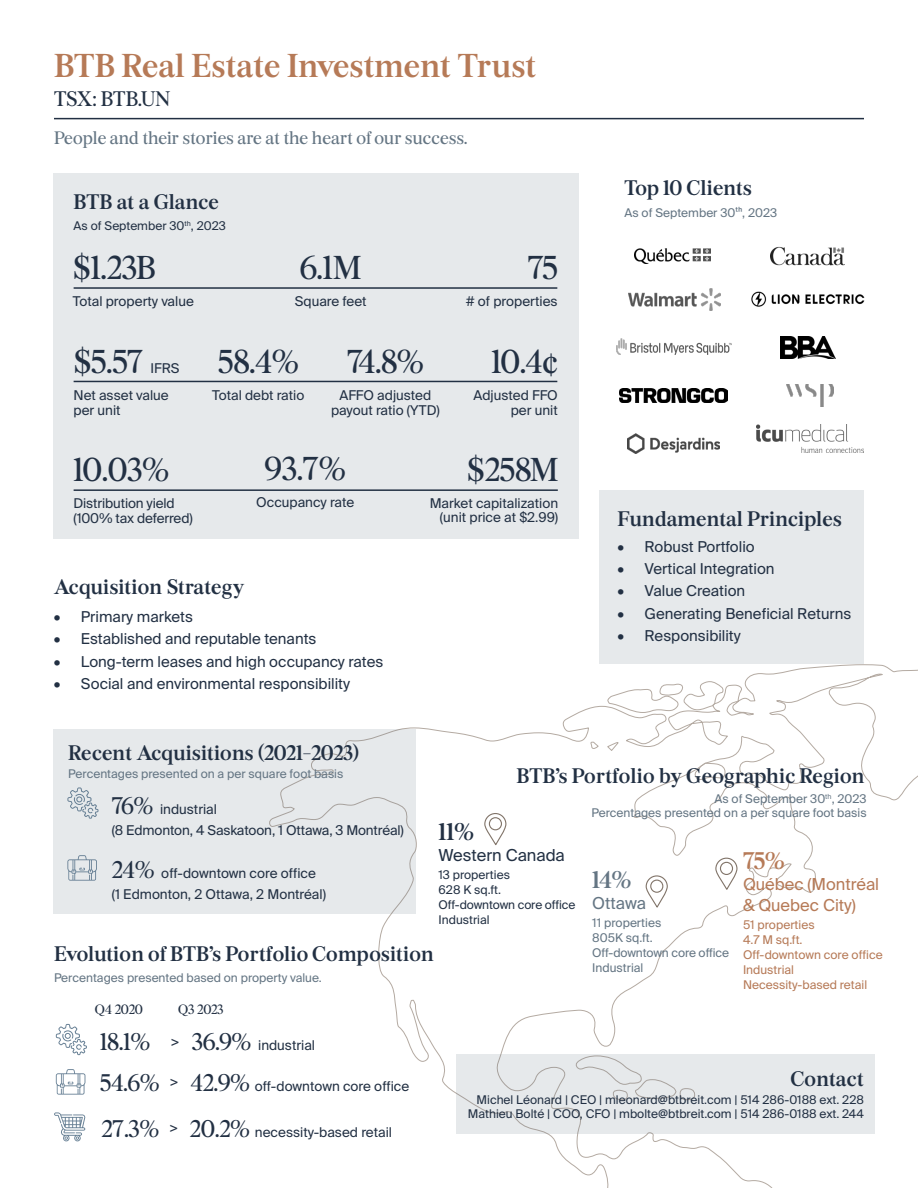
<style>
.page{position:relative;width:918px;height:1188px;background:#fff}
.page>*{position:absolute;margin:0;border:0;box-sizing:border-box;transform-origin:0 0}
.t1{font:33px "Burgess Pro";letter-spacing:-.015em;color:#223043}
.t2{font:600 33px "Burgess Pro";letter-spacing:-.005em;color:#b67a57}
.t3{font:600 24px "Burgess Pro";color:#223043}
.t4{font:600 24px "Burgess Pro";color:#647583}
.t5{font:600 24px "Burgess Pro";color:#b67a57}
.t6{font:600 21px "Burgess Pro";color:#223043}
.t7{font:21px "Burgess Pro";letter-spacing:-.005em;color:#223043}
.t8{font:18px "Burgess Pro";color:#647583}
.t9{font:16.5px/21px "Suisse Intl";color:#b67a57}
.t10{font:16.5px "Suisse Intl";color:#223043}
.t11{font:16.5px "Suisse Intl";color:#647583}
.t12{font:15px "Suisse Intl";color:#223043}
.t13{font:13.5px/15px "Suisse Intl";color:#223043}
.t14{font:13.5px "Burgess Pro";letter-spacing:-.005em;color:#223043}
.t15{font:12px/15px "Suisse Intl";color:#647583;text-align:right}
.t16{font:12px/15px "Suisse Intl";color:#223043}
.t17{font:12px/15px "Suisse Intl";color:#b67a57}
.s1{font-family:"Burgess Pro";font-size:24px}
</style>
<div class="page">
<svg style="left:269px;top:664px;width:649px;height:524px"></svg>
<svg style="left:693px;top:762px;width:33px;height:18px"></svg>
<svg style="left:607px;top:681px;width:117px;height:32px"></svg>
<div style="left:456px;top:1055px;width:418px;height:79px;background:#e6e9eb"></div>
<div style="left:53px;top:729px;width:363px;height:184px;background:#e6e9eb"></div>
<div style="left:53px;top:173px;width:526px;height:365px;background:#e6e9eb"></div>
<hr style="left:54px;top:118px;width:810px;height:1px;background:#223043">
<div style="left:599px;top:490px;width:265px;height:174px;background:#e6e9eb"></div>
<hr style="left:74px;top:287px;width:483px;height:2px;background:#223043">
<hr style="left:74px;top:489px;width:484px;height:2px;background:#223043">
<hr style="left:74px;top:381px;width:483px;height:1px;background:#223043">
<svg style="left:484px;top:813px;width:22px;height:32px"></svg>
<svg style="left:646px;top:875px;width:22px;height:33px"></svg>
<svg style="left:715px;top:858px;width:22px;height:32px"></svg>
<img style="left:617px;top:339px;width:115px;height:16px">
<img style="left:771px;top:247px;width:73px;height:19px">
<img style="left:635px;top:249px;width:76px;height:15px">
<img style="left:756px;top:424px;width:108px;height:29px">
<img style="left:786px;top:384px;width:48px;height:23px">
<img style="left:751px;top:291px;width:114px;height:16px">
<img style="left:629px;top:288px;width:91px;height:22px">
<svg style="left:56px;top:1024px;width:31px;height:31px"></svg>
<svg style="left:56px;top:1069px;width:29px;height:26px"></svg>
<svg style="left:54px;top:1112px;width:31px;height:29px"></svg>
<svg style="left:67px;top:787px;width:31px;height:32px"></svg>
<svg style="left:67px;top:855px;width:30px;height:26px"></svg>
<img style="left:628px;top:433px;width:91px;height:20px">
<img style="left:780px;top:337px;width:55px;height:22px">
<img style="left:620px;top:388px;width:107px;height:15px">
<h1 class="t2" style="left:54px;top:46px;width:484px">BTB Real Estate Investment Trust</h1>
<h3 class="t7" style="left:54px;top:86px;width:118px">TSX: BTB.UN</h3>
<h3 class="t8" style="left:54px;top:127px;width:415px">People and their stories are at the heart of our success.</h3>
<h3 class="t6" style="left:74px;top:189px;width:147px">BTB at a Glance</h3>
<p class="t16" style="left:74px;top:218px;width:154px">As of September 30<sup>th</sup>, 2023</p>
<h1 class="t1" style="left:73px;top:247px;width:84px">$1.23B</h1>
<p class="t13" style="left:73px;top:294px;width:122px">Total property value</p>
<h1 class="t1" style="left:300px;top:247px;width:63px">6.1M</h1>
<p class="t13" style="left:295px;top:294px;width:74px">Square feet</p>
<h1 class="t1" style="left:74px;top:341px;width:71px">$5.57</h1>
<p class="t13" style="left:73px;top:354px;width:108px;line-height:27px;text-indent:77px">IFRS<br>Net asset value</p>
<p class="t13" style="left:73px;top:402px;width:49px">per unit</p>
<h1 class="t1" style="left:218px;top:342px;width:82px">58.4%</h1>
<p class="t13" style="left:212px;top:388px;width:94px">Total debt ratio</p>
<h1 class="t1" style="left:347px;top:342px;width:78px">74.8%</h1>
<p class="t13" style="left:331px;top:388px;width:110px;text-align:center">AFFO adjusted payout ratio (YTD)</p>
<h1 class="t1" style="left:528px;top:247px;width:31px">75</h1>
<p class="t13" style="left:466px;top:294px;width:93px"># of properties</p>
<h1 class="t1" style="left:492px;top:342px;width:68px">10.4¢</h1>
<p class="t13" style="left:474px;top:388px;width:86px;text-align:right">Adjusted FFO per unit</p>
<h1 class="t1" style="left:74px;top:450px;width:97px">10.03%</h1>
<p class="t13" style="left:74px;top:496px;width:121px">Distribution yield (100% tax deferred)</p>
<h1 class="t1" style="left:265px;top:449px;width:82px">93.7%</h1>
<p class="t13" style="left:256px;top:495px;width:100px">Occupancy rate</p>
<h3 class="t6" style="left:54px;top:574px;width:192px">Acquisition Strategy</h3>
<p class="t12" style="left:54px;top:608px;width:140px">• Primary markets</p>
<p class="t12" style="left:54px;top:630px;width:264px">• Established and reputable tenants</p>
<p class="t12" style="left:54px;top:653px;width:331px">• Long-term leases and high occupancy rates</p>
<p class="t12" style="left:54px;top:675px;width:298px">• Social and environmental responsibility</p>
<h1 class="t1" style="left:467px;top:450px;width:93px">$258M</h1>
<p class="t13" style="left:430px;top:497px;width:130px;line-height:13.5px;text-align:right">Market capitalization (unit price at $2.99)</p>
<h3 class="t6" style="left:625px;top:175px;width:129px">Top 10 Clients</h3>
<p class="t15" style="left:625px;top:206px;width:154px">As of September 30th, 2023</p>
<h3 class="t6" style="left:618px;top:506px;width:226px">Fundamental Principles</h3>
<p class="t12" style="left:618px;top:538px;width:139px">• Robust Portfolio</p>
<p class="t12" style="left:618px;top:560px;width:159px">• Vertical Integration</p>
<p class="t12" style="left:618px;top:582px;width:129px">• Value Creation</p>
<p class="t12" style="left:618px;top:605px;width:235px">• Generating Beneficial Returns</p>
<p class="t12" style="left:618px;top:627px;width:125px">• Responsibility</p>
<h3 class="t6" style="left:68px;top:740px;width:292px">Recent Acquisitions (2021-2023)</h3>
<p class="t13" style="left:112px;top:798px;width:294px;line-height:21px"><span class="s1">76%</span> industrial<br>(8 Edmonton, 4 Saskatoon, 1 Ottawa, 3 Montréal)</p>
<p class="t13" style="left:112px;top:862px;width:216px;line-height:21px"><span class="s1">24%</span> off-downtown core office (1 Edmonton, 2 Ottawa, 2 Montréal)</p>
<h3 class="t6" style="left:517px;top:762px;width:350px">BTB’s Portfolio by Geographic Region</h3>
<p class="t15" style="left:591px;top:792px;width:277px;line-height:14.4px">As of September 30<sup>th</sup>, 2023<br>Percentages presented on a per square foot basis</p>
<p class="t15" style="left:68px;top:766px;width:277px">Percentages presented on a per square foot basis</p>
<h2 class="t3" style="left:439px;top:817px;width:37px">11%</h2>
<p class="t10" style="left:439px;top:846px;width:128px">Western Canada</p>
<p class="t16" style="left:439px;top:867px;width:138px">13 properties<br>628 K sq.ft.<br>Off-downtown core office<br>Industrial</p>
<h2 class="t4" style="left:592px;top:864px;width:40px">14%</h2>
<h2 class="t5" style="left:743px;top:846px;width:43px">75%</h2>
<p class="t9" style="left:743px;top:874px;width:138px">Québec (Montréal &amp; Quebec City)</p>
<p class="t17" style="left:743px;top:918px;width:141px">51 properties<br>4.7 M sq.ft.<br>Off-downtown core office<br>Industrial<br>Necessity-based retail</p>
<p class="t11" style="left:592px;top:893px;width:55px">Ottawa</p>
<p class="t15" style="left:592px;top:915px;width:138px;text-align:left">11 properties<br>805K sq.ft.<br>Off-downtown core office<br>Industrial</p>
<h3 class="t6" style="left:54px;top:941px;width:381px">Evolution of BTB’s Portfolio Composition</h3>
<p class="t15" style="left:54px;top:970px;width:269px">Percentages presented based on property value.</p>
<p class="t14" style="left:95px;top:1001px;width:49px">Q4 2020</p>
<p class="t14" style="left:178px;top:1001px;width:47px">Q3 2023</p>
<p class="t13" style="left:100px;top:1038px;width:216px"><span class="s1">18.1%</span> &gt; <span class="s1">36.9%</span> industrial</p>
<p class="t13" style="left:100px;top:1079px;width:311px"><span class="s1">54.6%</span> &gt; <span class="s1">42.9%</span> off-downtown core office</p>
<p class="t13" style="left:102px;top:1125px;width:292px"><span class="s1">27.3%</span> &gt; <span class="s1">20.2%</span> necessity-based retail</p>
<h3 class="t6" style="left:791px;top:1066px;width:75px">Contact</h3>
<p class="t16" style="left:468px;top:1093px;width:398px;line-height:14.4px;text-align:right">Michel Léonard | CEO | mleonard@btbreit.com | 514 286-0188 ext. 228<br>Mathieu Bolté | COO, CFO | mbolte@btbreit.com | 514 286-0188 ext. 244</p>
</div>
